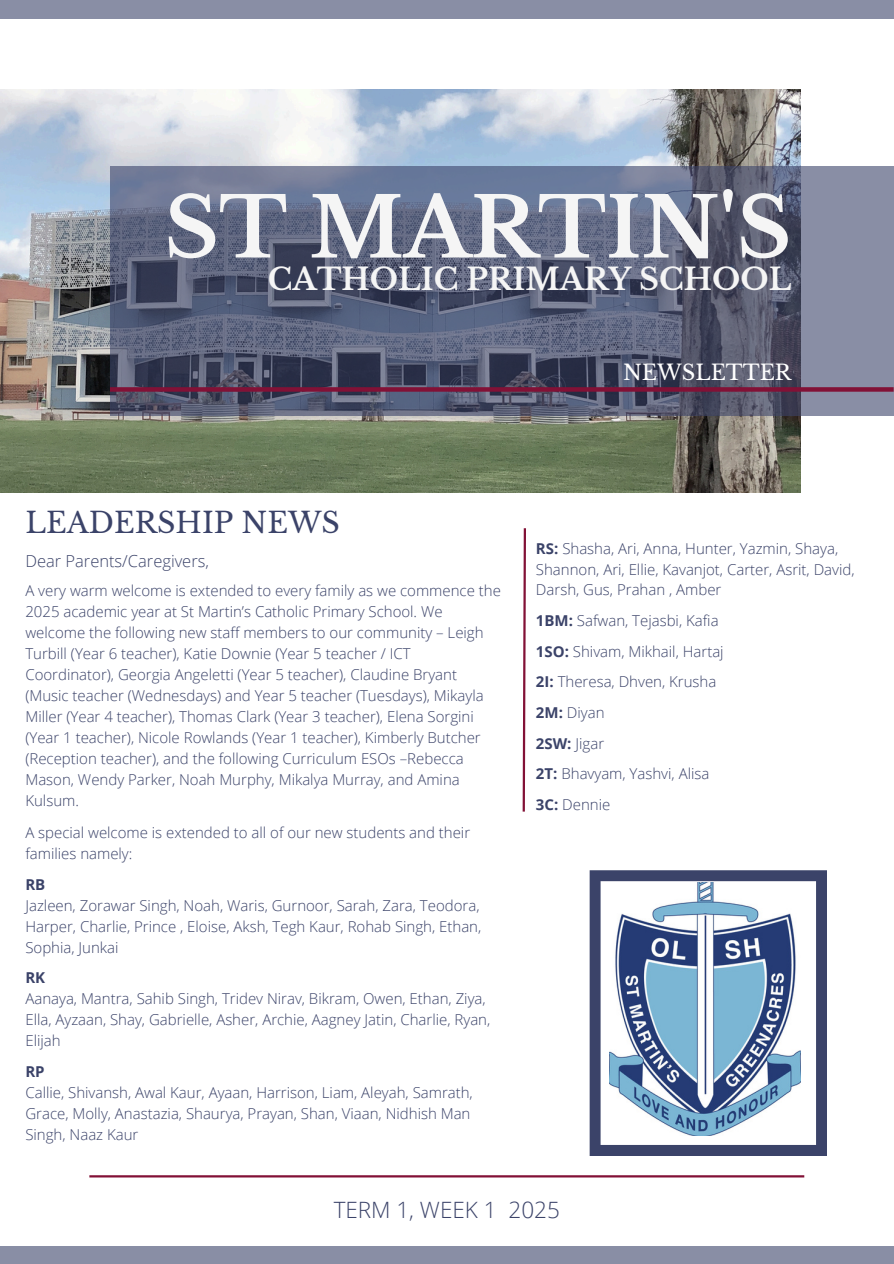
<style>
.page{position:relative;width:894px;height:1264px;background:#fff}
.page>*{position:absolute;margin:0;border:0;box-sizing:border-box;transform-origin:0 0}
.t1{font:700 82.5px "Libre Baskerville";color:#f5f5f5}
.t2{font:700 30px "Libre Baskerville";color:#f5f5f5}
.t3{font:28.5px "Libre Baskerville";color:#3b4369}
.t4{font:300 22.5px "Open Sans";color:#3b4369}
.t5{font:21px "Libre Baskerville";color:#fff}
.t6{font:300 16.5px "Open Sans";color:#3b4369}
.t7{font:300 15px/21px "Open Sans";color:#3b4369}
.t8{font:700 15px "Open Sans";color:#3b4369}
.s1{font-weight:700}
</style>
<div class="page">
<img style="left:0;top:89px;width:800px;height:403px">
<svg style="left:522px;top:528px;width:4px;height:284px"></svg>
<svg style="left:110px;top:166px;width:783px;height:249px"></svg>
<hr style="left:89px;top:1175px;width:715px;height:2px;background:#821136">
<svg style="left:589px;top:870px;width:238px;height:285px;fill:#3b4369"></svg>
<div style="left:0;top:0;width:893px;height:18px;background:#898ea5"></div>
<div style="left:0;top:1246px;width:893px;height:17px;background:#898ea5"></div>
<div style="left:110px;top:387px;width:783px;height:5px;background:#821136"></div>
<img style="left:609px;top:882px;width:191px;height:253px">
<h2 class="t1" style="left:164px;top:177px;width:628px">ST MARTIN'S</h2>
<p class="t2" style="left:268px;top:261px;width:525px">CATHOLIC PRIMARY SCHOOL</p>
<p class="t5" style="left:622px;top:360px;width:170px">NEWSLETTER</p>
<h1 class="t3" style="left:25px;top:505px;width:316px">LEADERSHIP NEWS</h1>
<h3 class="t6" style="left:25px;top:549px;width:185px">Dear Parents/Caregivers,</h3>
<p class="t7" style="left:25px;top:580px;width:477px">A very warm welcome is extended to every family as we commence the 2025 academic year at St Martin’s Catholic Primary School. We welcome the following new staff members to our community – Leigh Turbill (Year 6 teacher), Katie Downie (Year 5 teacher / ICT Coordinator), Georgia Angeletti (Year 5 teacher), Claudine Bryant (Music teacher (Wednesdays) and Year 5 teacher (Tuesdays), Mikayla Miller (Year 4 teacher), Thomas Clark (Year 3 teacher), Elena Sorgini (Year 1 teacher), Nicole Rowlands (Year 1 teacher), Kimberly Butcher (Reception teacher), and the following Curriculum ESOs –Rebecca Mason, Wendy Parker, Noah Murphy, Mikalya Murray, and Amina Kulsum.</p>
<p class="t7" style="left:25px;top:821px;width:446px">A special welcome is extended to all of our new students and their families namely:</p>
<p class="t8" style="left:25px;top:874px;width:21px">RB</p>
<p class="t7" style="left:25px;top:895px;width:457px;text-align:justify">Jazleen, Zorawar Singh, Noah, Waris, Gurnoor, Sarah, Zara, Teodora, Harper, Charlie, Prince , Eloise, Aksh, Tegh Kaur, Rohab Singh, Ethan, Sophia, Junkai</p>
<p class="t8" style="left:25px;top:966px;width:21px">RK</p>
<p class="t7" style="left:25px;top:987px;width:466px">Aanaya, Mantra, Sahib Singh, Tridev Nirav, Bikram, Owen, Ethan, Ziya,<br>Ella, Ayzaan, Shay, Gabrielle, Asher, Archie, Aagney Jatin, Charlie, Ryan,<br>Elijah</p>
<p class="t8" style="left:25px;top:1061px;width:21px">RP</p>
<p class="t7" style="left:25px;top:1081px;width:449px">Callie, Shivansh, Awal Kaur, Ayaan, Harrison, Liam, Aleyah, Samrath,<br>Grace, Molly, Anastazia, Shaurya, Prayan, Shan, Viaan, Nidhish Man<br>Singh, Naaz Kaur</p>
<p class="t7" style="left:536px;top:538px;width:320px;line-height:20.5px"><span class="s1">RS:</span> Shasha, Ari, Anna, Hunter, Yazmin, Shaya,<br>Shannon, Ari, Ellie, Kavanjot, Carter, Asrit, David,<br>Darsh, Gus, Prahan , Amber</p>
<p class="t7" style="left:536px;top:609px;width:184px"><span class="s1">1BM:</span> Safwan, Tejasbi, Kafia</p>
<p class="t7" style="left:536px;top:640px;width:189px"><span class="s1">1SO:</span> Shivam, Mikhail, Hartaj</p>
<p class="t7" style="left:536px;top:671px;width:182px"><span class="s1">2I:</span> Theresa, Dhven, Krusha</p>
<p class="t7" style="left:536px;top:701px;width:70px"><span class="s1">2M:</span> Diyan</p>
<p class="t7" style="left:536px;top:732px;width:70px"><span class="s1">2SW:</span> Jigar</p>
<p class="t7" style="left:536px;top:763px;width:175px"><span class="s1">2T:</span> Bhavyam, Yashvi, Alisa</p>
<p class="t7" style="left:536px;top:793px;width:76px"><span class="s1">3C:</span> Dennie</p>
<h4 class="t4" style="left:333px;top:1193px;width:228px">TERM 1, WEEK 1 2025</h4>
</div>
